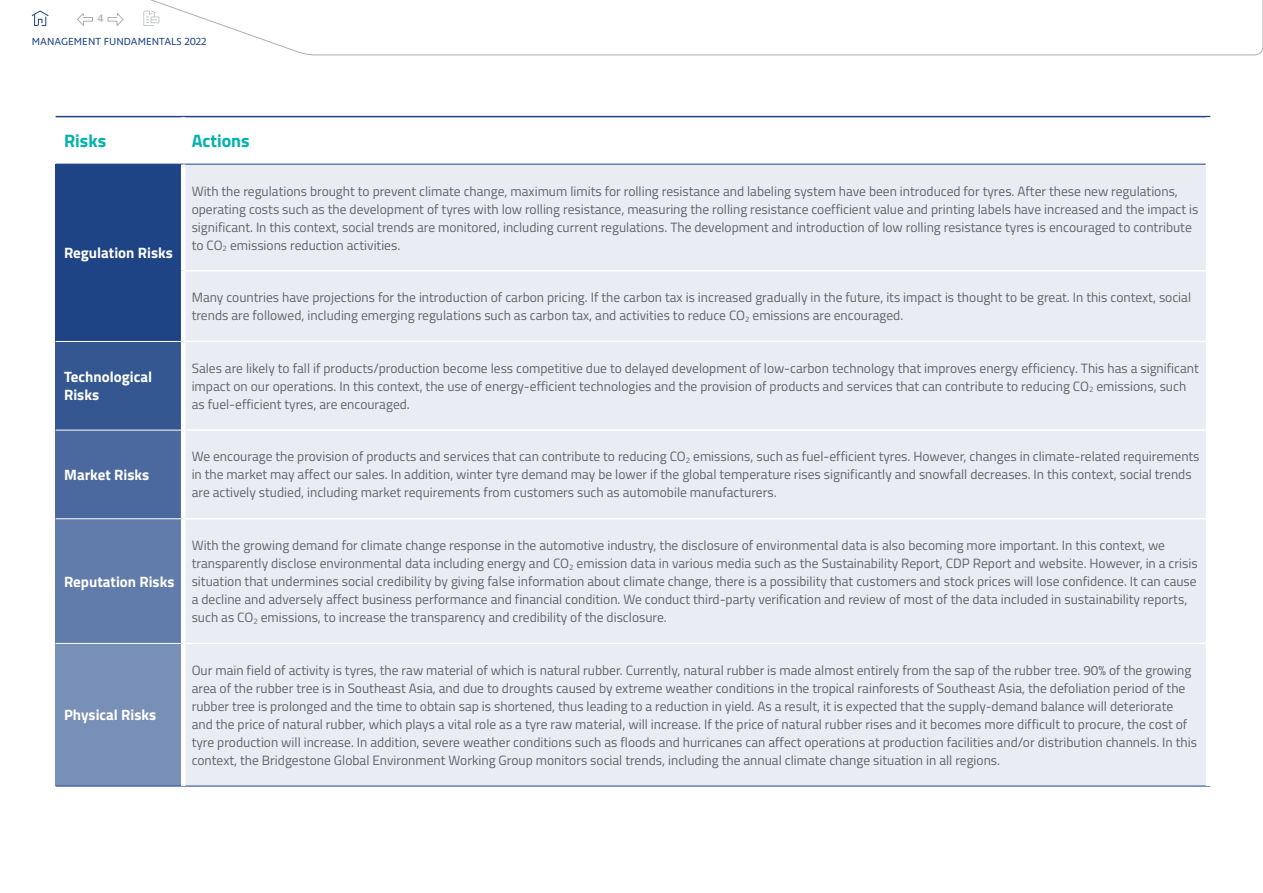
<style>
.page{position:relative;width:1263px;height:893px;background:#fff}
.page>*{position:absolute;margin:0;border:0;box-sizing:border-box;transform-origin:0 0}
.t1{font:700 18px "Titillium";color:#00b3ad}
.t2{font:700 15px/18px "Titillium";color:#fff}
.t3{font:13.5px/18px "Titillium";color:#636466}
.t4{font:10.5px "Ingra";color:#1e4486}
.t5{font:600 10.5px "Open Sans";color:#adafb2}
</style>
<div class="page">
<div style="left:56px;top:164px;width:127px;height:177px;background:#1e4486"></div>
<div style="left:185px;top:165px;width:1021px;height:621px;background:#e9ecf3"></div>
<div style="left:56px;top:341px;width:127px;height:89px;background:#345792"></div>
<div style="left:56px;top:430px;width:127px;height:89px;background:#4b699e"></div>
<div style="left:56px;top:519px;width:127px;height:124px;background:#617cab"></div>
<div style="left:56px;top:643px;width:127px;height:143px;background:#788fb7"></div>
<hr style="left:56px;top:116px;width:127px;height:1px;background:#1e4486">
<hr style="left:183px;top:116px;width:1027px;height:1px;background:#1e4486">
<hr style="left:183px;top:164px;width:1023px;height:1px;background:#1e4486">
<hr style="left:56px;top:341px;width:125px;height:1px;background:#fff">
<hr style="left:56px;top:430px;width:125px;height:1px;background:#fff">
<hr style="left:56px;top:518px;width:125px;height:1px;background:#fff">
<hr style="left:56px;top:643px;width:125px;height:1px;background:#fff">
<hr style="left:185px;top:270px;width:1021px;height:2px;background:#fff">
<hr style="left:185px;top:341px;width:1021px;height:1px;background:#fff">
<hr style="left:185px;top:429px;width:1021px;height:2px;background:#fff">
<hr style="left:185px;top:518px;width:1021px;height:1px;background:#fff">
<hr style="left:185px;top:643px;width:1021px;height:1px;background:#fff">
<hr style="left:56px;top:786px;width:127px;height:1px;background:#1e4486">
<hr style="left:183px;top:786px;width:1027px;height:1px;background:#1e4486">
<hr style="left:181px;top:165px;width:4px;height:106px;background:#fff">
<hr style="left:181px;top:271px;width:4px;height:70px;background:#fff">
<hr style="left:181px;top:341px;width:4px;height:89px;background:#fff">
<hr style="left:181px;top:430px;width:4px;height:89px;background:#fff">
<hr style="left:181px;top:519px;width:4px;height:124px;background:#fff">
<hr style="left:181px;top:643px;width:4px;height:143px;background:#fff">
<svg style="left:144px;top:0;width:1119px;height:56px"></svg>
<svg style="left:143px;top:11px;width:16px;height:15px"></svg>
<svg style="left:31px;top:10px;width:18px;height:16px"></svg>
<svg style="left:107px;top:13px;width:17px;height:13px"></svg>
<svg style="left:77px;top:13px;width:16px;height:13px"></svg>
<p class="t5" style="left:97px;top:11px;width:8px">4</p>
<p class="t4" style="left:32px;top:35px;width:176px">MANAGEMENT FUNDAMENTALS 2022</p>
<h1 class="t1" style="left:64px;top:127px;width:44px">Risks</h1>
<h1 class="t1" style="left:192px;top:127px;width:59px">Actions</h1>
<p class="t2" style="left:64px;top:243px;width:110px">Regulation Risks</p>
<p class="t3" style="left:192px;top:181px;width:1008px">With the regulations brought to prevent climate change, maximum limits for rolling resistance and labeling system have been introduced for tyres. After these new regulations, operating costs such as the development of tyres with low rolling resistance, measuring the rolling resistance coefficient value and printing labels have increased and the impact is significant. In this context, social trends are monitored, including current regulations. The development and introduction of low rolling resistance tyres is encouraged to contribute to CO<sub>2</sub> emissions reduction activities.</p>
<p class="t3" style="left:192px;top:288px;width:1001px">Many countries have projections for the introduction of carbon pricing. If the carbon tax is increased gradually in the future, its impact is thought to be great. In this context, social trends are followed, including emerging regulations such as carbon tax, and activities to reduce CO<sub>2</sub> emissions are encouraged.</p>
<p class="t2" style="left:64px;top:367px;width:90px">Technological<br>Risks</p>
<p class="t3" style="left:192px;top:358px;width:1009px">Sales are likely to fall if products/production become less competitive due to delayed development of low-carbon technology that improves energy efficiency. This has a significant impact on our operations. In this context, the use of energy-efficient technologies and the provision of products and services that can contribute to reducing CO<sub>2</sub> emissions, such as fuel-efficient tyres, are encouraged.</p>
<p class="t2" style="left:64px;top:465px;width:87px">Market Risks</p>
<p class="t2" style="left:64px;top:572px;width:112px">Reputation Risks</p>
<p class="t2" style="left:64px;top:705px;width:94px">Physical Risks</p>
<p class="t3" style="left:192px;top:447px;width:1009px">We encourage the provision of products and services that can contribute to reducing CO<sub>2</sub> emissions, such as fuel-efficient tyres. However, changes in climate-related requirements in the market may affect our sales. In addition, winter tyre demand may be lower if the global temperature rises significantly and snowfall decreases. In this context, social trends are actively studied, including market requirements from customers such as automobile manufacturers.</p>
<p class="t3" style="left:192px;top:536px;width:1007px">With the growing demand for climate change response in the automotive industry, the disclosure of environmental data is also becoming more important. In this context, we transparently disclose environmental data including energy and CO<sub>2</sub> emission data in various media such as the Sustainability Report, CDP Report and website. However, in a crisis situation that undermines social credibility by giving false information about climate change, there is a possibility that customers and stock prices will lose confidence. It can cause a decline and adversely affect business performance and financial condition. We conduct third-party verification and review of most of the data included in sustainability reports, such as CO<sub>2</sub> emissions, to increase the transparency and credibility of the disclosure.</p>
<p class="t3" style="left:192px;top:660px;width:1007px">Our main field of activity is tyres, the raw material of which is natural rubber. Currently, natural rubber is made almost entirely from the sap of the rubber tree. 90% of the growing area of the rubber tree is in Southeast Asia, and due to droughts caused by extreme weather conditions in the tropical rainforests of Southeast Asia, the defoliation period of the rubber tree is prolonged and the time to obtain sap is shortened, thus leading to a reduction in yield. As a result, it is expected that the supply-demand balance will deteriorate and the price of natural rubber, which plays a vital role as a tyre raw material, will increase. If the price of natural rubber rises and it becomes more difficult to procure, the cost of tyre production will increase. In addition, severe weather conditions such as floods and hurricanes can affect operations at production facilities and/or distribution channels. In this context, the Bridgestone Global Environment Working Group monitors social trends, including the annual climate change situation in all regions.</p>
</div>
